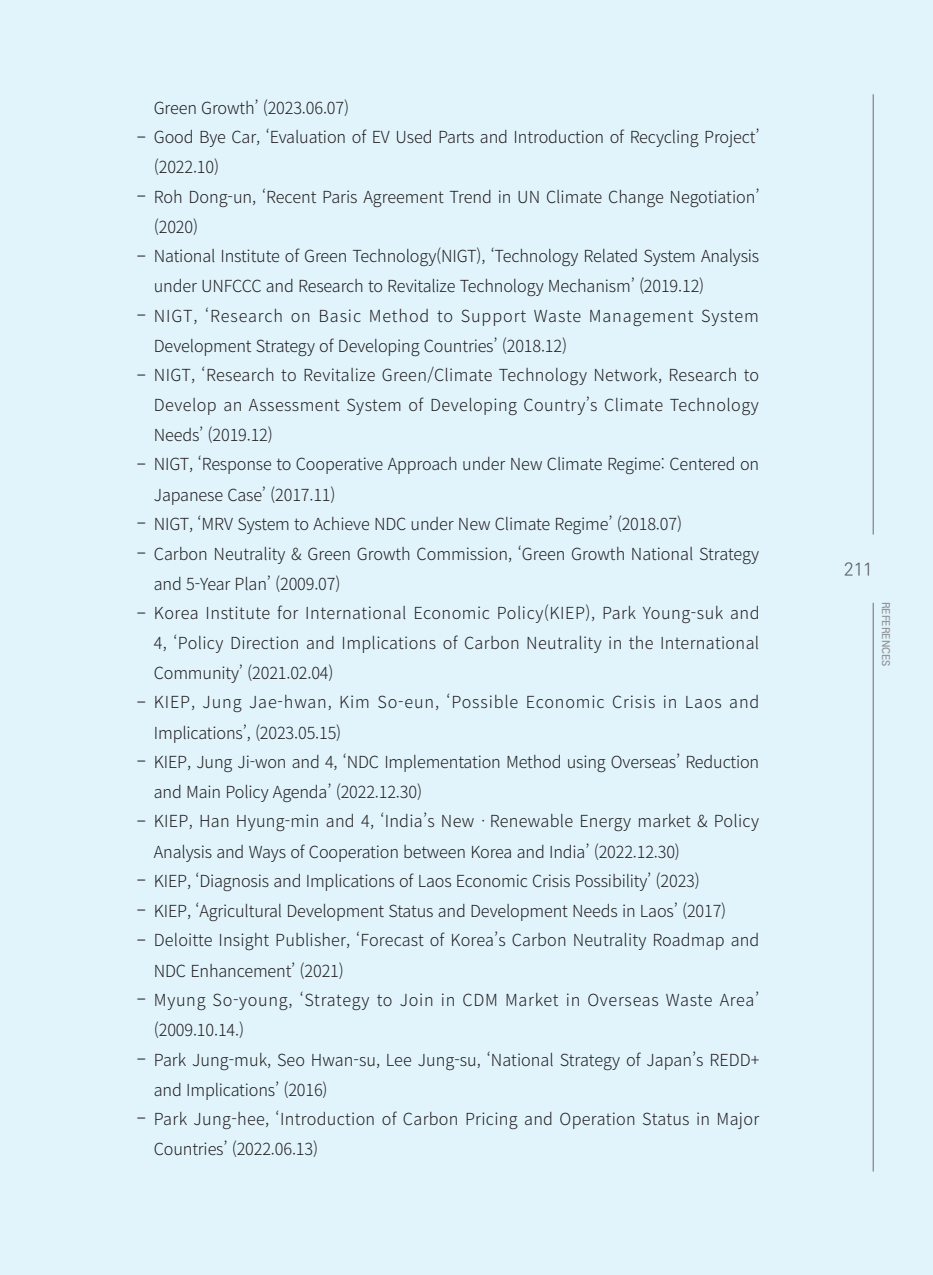
<style>
.page{position:relative;width:933px;height:1275px;background:#e1f4fc}
.page>*{position:absolute;margin:0;border:0;box-sizing:border-box;transform-origin:0 0}
.t1{font:17.5px "Ko Pub World Dotum PL";color:#57585a}
.t2{font:300 16.62px/30.1px "Noto Sans CJ Kkr";letter-spacing:-.01em;color:#231f20}
.t3{font:300 16.62px/30.1px "Noto Sans CJ Kkr";letter-spacing:.035em;color:#231f20}
.t4{font:300 16.62px/30.1px "Noto Sans CJ Kkr";letter-spacing:.01em;color:#231f20}
.t5{font:300 16.62px/30.1px "Noto Sans CJ Kkr";letter-spacing:.02em;color:#231f20}
.t6{font:300 16.62px/30.1px "Noto Sans CJ Kkr";letter-spacing:.05em;color:#231f20}
.t7{font:300 16.62px/30.1px "Noto Sans CJ Kkr";letter-spacing:.04em;color:#231f20}
.t8{font:10.5px "Ko Pub World Dotum PB";color:#939598}
.s1{font-family:"Ko Pub Dotum PL";font-weight:400;font-size:17.5px}
</style>
<div class="page">
<hr style="left:873px;top:94px;width:1px;height:441px;background:#6c6d70">
<hr style="left:873px;top:603px;width:1px;height:568px;background:#6c6d70">
<p class="t2" style="left:154px;top:93px;width:197px">Green Growth’ (2023.06.07)</p>
<p class="t2" style="left:154px;top:122px;width:607px;text-indent:-17px"><span class="s1">-</span> Good Bye Car, ‘Evaluation of EV Used Parts and Introduction of Recycling Project’ (2022.10)</p>
<p class="t2" style="left:154px;top:182px;width:607px;text-indent:-17px"><span class="s1">-</span> Roh Dong-un, ‘Recent Paris Agreement Trend in UN Climate Change Negotiation’ (2020)</p>
<p class="t2" style="left:154px;top:241px;width:607px;text-indent:-17px"><span class="s1">-</span> National Institute of Green Technology(NIGT), ‘Technology Related System Analysis under UNFCCC and Research to Revitalize Technology Mechanism’ (2019.12)</p>
<p class="t3" style="left:154px;top:301px;width:606px;text-indent:-17px"><span class="s1">-</span> NIGT, ‘Research on Basic Method to Support Waste Management System<br>Development Strategy of Developing Countries’ (2018.12)</p>
<p class="t2" style="left:154px;top:360px;width:607px;text-align:justify;text-indent:-17px"><span class="s1">-</span> NIGT, ‘Research to Revitalize Green/Climate Technology Network, Research to Develop an Assessment System of Developing Country’s Climate Technology Needs’ (2019.12)</p>
<p class="t2" style="left:154px;top:450px;width:607px;text-indent:-17px"><span class="s1">-</span> NIGT, ‘Response to Cooperative Approach under New Climate Regime: Centered on<br>Japanese Case’ (2017.11)</p>
<p class="t2" style="left:136px;top:509px;width:547px"><span class="s1">-</span> NIGT, ‘MRV System to Achieve NDC under New Climate Regime’ (2018.07)</p>
<p class="t2" style="left:154px;top:539px;width:607px;text-indent:-17px"><span class="s1">-</span> Carbon Neutrality &amp; Green Growth Commission, ‘Green Growth National Strategy and 5-Year Plan’ (2009.07)</p>
<p class="t2" style="left:154px;top:598px;width:607px;text-align:justify;text-indent:-17px"><span class="s1">-</span> Korea Institute for International Economic Policy(KIEP), Park Young-suk and 4, ‘Policy Direction and Implications of Carbon Neutrality in the International Community’ (2021.02.04)</p>
<p class="t6" style="left:154px;top:688px;width:607px;text-indent:-17px"><span class="s1">-</span> KIEP, Jung Jae-hwan, Kim So-eun, ‘Possible Economic Crisis in Laos and<br>Implications’, (2023.05.15)</p>
<p class="t2" style="left:154px;top:747px;width:607px;text-indent:-17px"><span class="s1">-</span> KIEP, Jung Ji-won and 4, ‘NDC Implementation Method using Overseas’ Reduction and Main Policy Agenda’ (2022.12.30)</p>
<p class="t2" style="left:154px;top:807px;width:606px;text-indent:-17px"><span class="s1">-</span> KIEP, Han Hyung-min and 4, ‘India’s NewㆍRenewable Energy market &amp; Policy<br>Analysis and Ways of Cooperation between Korea and India’ (2022.12.30)</p>
<p class="t2" style="left:136px;top:866px;width:565px"><span class="s1">-</span> KIEP, ‘Diagnosis and Implications of Laos Economic Crisis Possibility’ (2023)</p>
<p class="t2" style="left:136px;top:896px;width:591px"><span class="s1">-</span> KIEP, ‘Agricultural Development Status and Development Needs in Laos’ (2017)</p>
<p class="t4" style="left:154px;top:926px;width:607px;text-indent:-17px"><span class="s1">-</span> Deloitte Insight Publisher, ‘Forecast of Korea’s Carbon Neutrality Roadmap and<br>NDC Enhancement’ (2021)</p>
<p class="t7" style="left:154px;top:985px;width:607px;text-indent:-17px"><span class="s1">-</span> Myung So-young, ‘Strategy to Join in CDM Market in Overseas Waste Area’ (2009.10.14.)</p>
<p class="t2" style="left:154px;top:1045px;width:607px;text-indent:-17px"><span class="s1">-</span> Park Jung-muk, Seo Hwan-su, Lee Jung-su, ‘National Strategy of Japan’s REDD+ and Implications’ (2016)</p>
<p class="t5" style="left:154px;top:1104px;width:607px;text-indent:-17px"><span class="s1">-</span> Park Jung-hee, ‘Introduction of Carbon Pricing and Operation Status in Major<br>Countries’ (2022.06.13)</p>
<p class="t1" style="left:844px;top:558px;width:30px">211</p>
<p class="t8" style="left:893px;top:601px;width:66px;rotate:90deg">REFERENCES</p>
</div>
